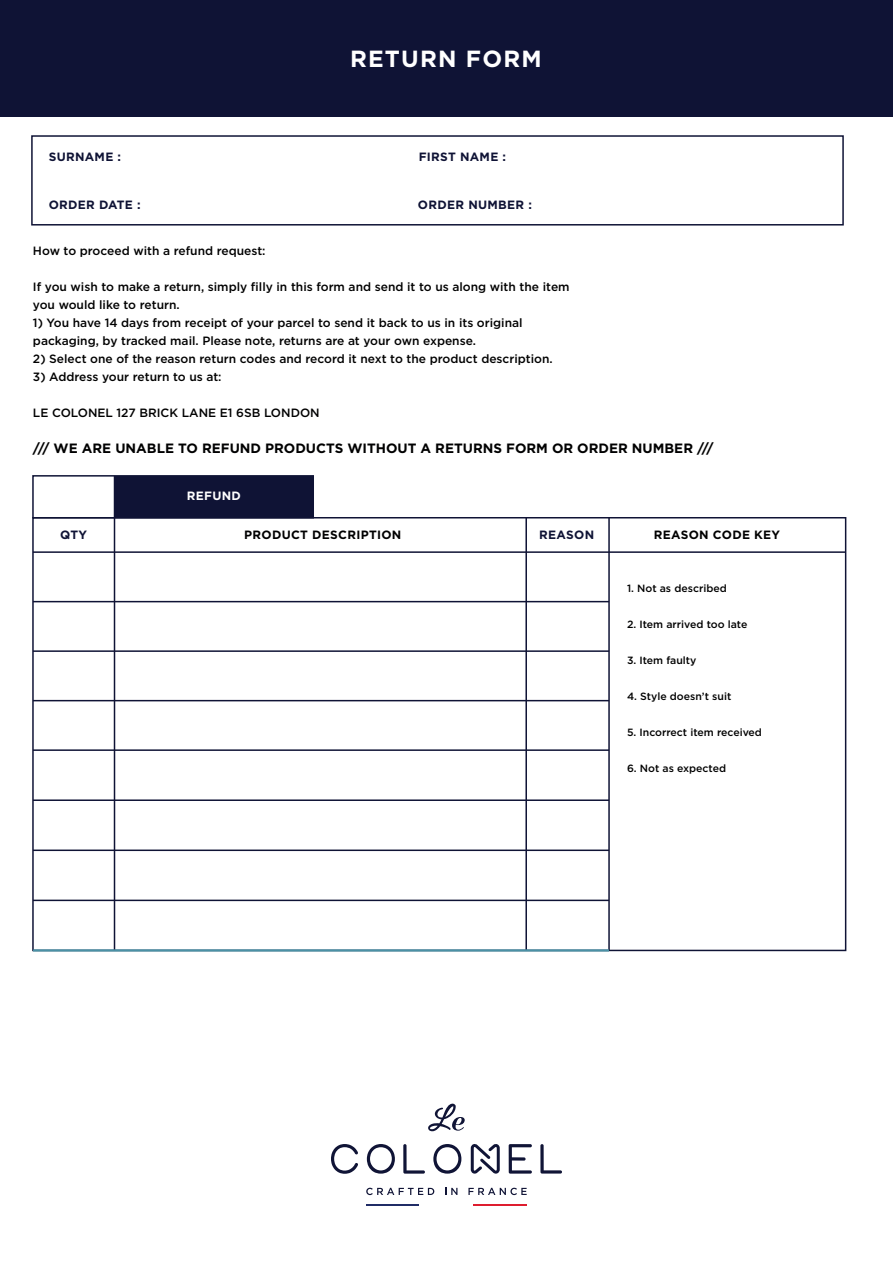
<style>
.page{position:relative;width:893px;height:1263px;background:#fff}
.page>*{position:absolute;margin:0;border:0;box-sizing:border-box;transform-origin:0 0}
.t1{font:700 23.4px "Gotham";letter-spacing:.05em;color:#fff}
.t2{font:700 13.5px "Gotham";color:#000001}
.t3{font:500 12px/18px "Gotham";color:#000001}
.t4{font:700 12px "Gotham";letter-spacing:.025em;color:#0f1335}
.t5{font:700 12px "Gotham";letter-spacing:.025em;color:#000001}
.t6{font:700 12px "Gotham";letter-spacing:.025em;color:#fff}
.t7{font:500 10.5px "Gotham";color:#000001}
</style>
<div class="page">
<div style="left:31px;top:135px;width:813px;height:91px;border:2px solid #0f1335"></div>
<div style="left:0;top:0;width:893px;height:117px;background:#0f1335"></div>
<hr style="left:114px;top:476px;width:1px;height:474px;background:#0f1335">
<hr style="left:525px;top:518px;width:2px;height:432px;background:#0f1335">
<hr style="left:608px;top:518px;width:2px;height:432px;background:#0f1335">
<hr style="left:33px;top:551px;width:813px;height:2px;background:#0f1335">
<hr style="left:33px;top:601px;width:576px;height:1px;background:#0f1335">
<hr style="left:33px;top:650px;width:576px;height:2px;background:#0f1335">
<hr style="left:33px;top:700px;width:576px;height:1px;background:#0f1335">
<hr style="left:33px;top:749px;width:576px;height:2px;background:#0f1335">
<hr style="left:33px;top:799px;width:576px;height:2px;background:#0f1335">
<hr style="left:33px;top:849px;width:576px;height:2px;background:#0f1335">
<hr style="left:33px;top:900px;width:576px;height:1px;background:#0f1335">
<hr style="left:33px;top:949px;width:576px;height:2px;background:#4b91a5">
<div style="left:32px;top:475px;width:282px;height:43px;border:2px solid #0f1335"></div>
<div style="left:114px;top:476px;width:200px;height:42px;background:#0f1335"></div>
<svg style="left:366px;top:1188px;width:68px;height:7px"></svg>
<svg style="left:445px;top:1188px;width:12px;height:7px"></svg>
<svg style="left:468px;top:1188px;width:59px;height:7px"></svg>
<hr style="left:366px;top:1204px;width:54px;height:1px;background:#202c66">
<hr style="left:473px;top:1204px;width:54px;height:1px;background:#de1d2f">
<svg style="left:428px;top:1103px;width:37px;height:28px"></svg>
<svg style="left:331px;top:1144px;width:27px;height:30px"></svg>
<svg style="left:367px;top:1144px;width:28px;height:29px"></svg>
<svg style="left:403px;top:1144px;width:22px;height:29px"></svg>
<svg style="left:433px;top:1144px;width:28px;height:29px"></svg>
<svg style="left:509px;top:1144px;width:23px;height:29px"></svg>
<svg style="left:540px;top:1144px;width:22px;height:29px"></svg>
<svg style="left:471px;top:1144px;width:29px;height:29px"></svg>
<h1 class="t1" style="left:350px;top:43px;width:193px">RETURN FORM</h1>
<p class="t4" style="left:49px;top:149px;width:74px">SURNAME :</p>
<p class="t4" style="left:419px;top:149px;width:89px">FIRST NAME :</p>
<p class="t4" style="left:49px;top:197px;width:94px">ORDER DATE :</p>
<p class="t4" style="left:418px;top:197px;width:115px">ORDER NUMBER :</p>
<p class="t3" style="left:33px;top:241px;width:234px">How to proceed with a refund request:</p>
<p class="t3" style="left:33px;top:277px;width:538px">If you wish to make a return, simply filly in this form and send it to us along with the item you would like to return.</p>
<p class="t3" style="left:33px;top:313px;width:491px">1) You have 14 days from receipt of your parcel to send it back to us in its original packaging, by tracked mail. Please note, returns are at your own expense.</p>
<p class="t3" style="left:33px;top:349px;width:521px">2) Select one of the reason return codes and record it next to the product description.</p>
<p class="t3" style="left:33px;top:367px;width:190px">3) Address your return to us at:</p>
<p class="t3" style="left:33px;top:403px;width:288px">LE COLONEL 127 BRICK LANE E1 6SB LONDON</p>
<p class="t2" style="left:33px;top:439px;width:682px">/// WE ARE UNABLE TO REFUND PRODUCTS WITHOUT A RETURNS FORM OR ORDER NUMBER ///</p>
<p class="t6" style="left:187px;top:488px;width:56px">REFUND</p>
<p class="t4" style="left:60px;top:527px;width:28px">QTY</p>
<p class="t5" style="left:244px;top:527px;width:159px">PRODUCT DESCRIPTION</p>
<p class="t4" style="left:539px;top:527px;width:56px">REASON</p>
<p class="t5" style="left:654px;top:527px;width:128px">REASON CODE KEY</p>
<p class="t7" style="left:627px;top:581px;width:101px">1. Not as described</p>
<p class="t7" style="left:627px;top:617px;width:122px">2. Item arrived too late</p>
<p class="t7" style="left:627px;top:653px;width:71px">3. Item faulty</p>
<p class="t7" style="left:627px;top:689px;width:106px">4. Style doesn’t suit</p>
<p class="t7" style="left:627px;top:725px;width:136px">5. Incorrect item received</p>
<p class="t7" style="left:627px;top:761px;width:101px">6. Not as expected</p>
</div>
